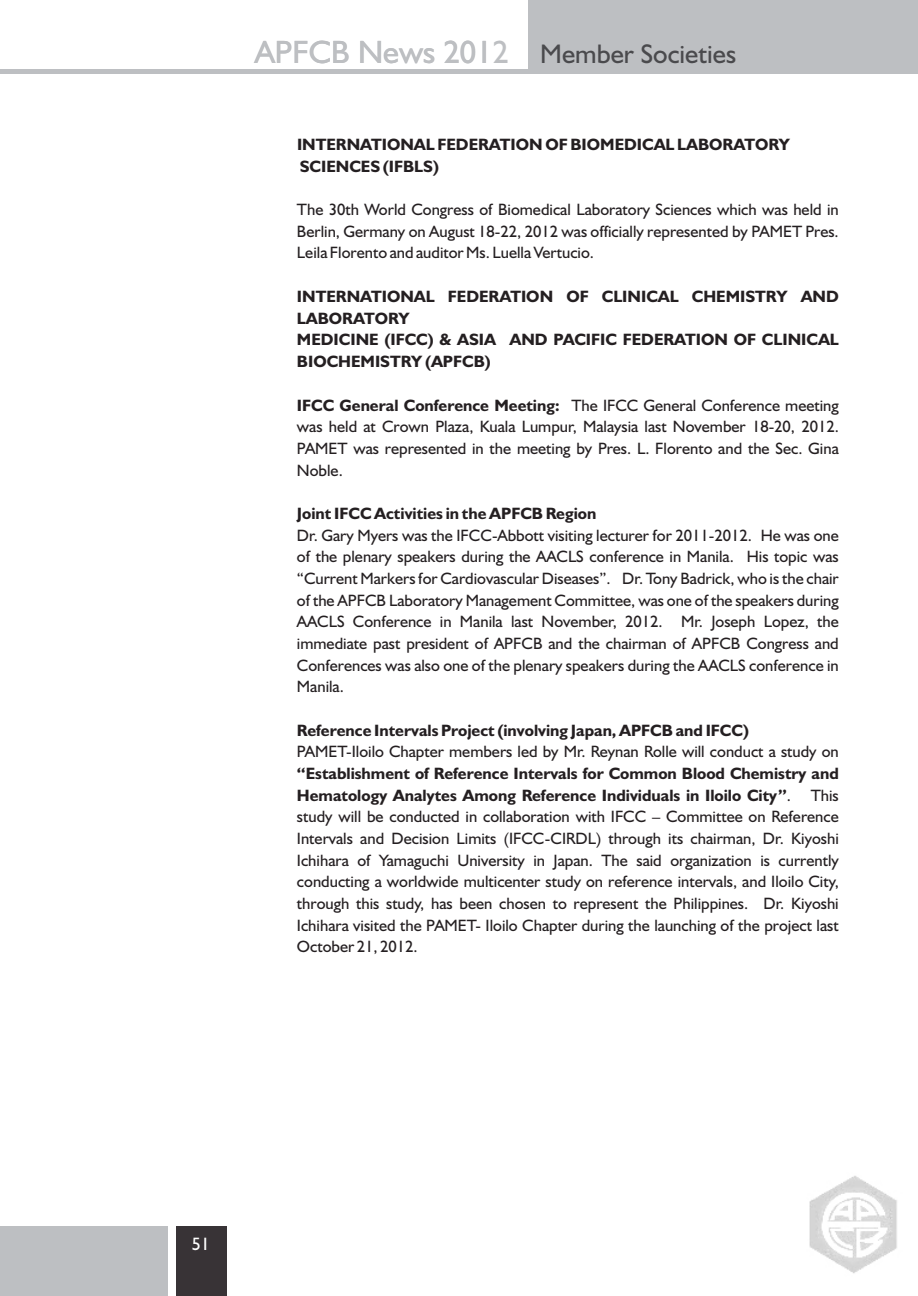
<style>
.page{position:relative;width:918px;height:1296px;background:#fff}
.page>*{position:absolute;margin:0;border:0;box-sizing:border-box;transform-origin:0 0}
.t1{font:32.4px "Humanist 521 BT";color:#bdbfc2}
.t2{font:27px "Humanist 521 BT";color:#4a4a4d}
.t3{font:18px "Humanist 521 BT";color:#fff}
.t4{font:16.5px/21.6px "Humanist 521 BT";color:#241f21;text-align:justify}
.t5{font:700 16.5px/21.8px "Humanist 521 BT";color:#241f21}
.s1{font-size:27px;color:#4a4a4d}
.s2{font-weight:700}
</style>
<div class="page">
<div style="left:528px;top:0;width:390px;height:69px;background:#bdbfc2"></div>
<div style="left:0;top:69px;width:918px;height:5px;background:#bdbfc2"></div>
<img style="left:809px;top:1176px;width:88px;height:98px">
<div style="left:0;top:1227px;width:168px;height:69px;background:#bdbfc2"></div>
<div style="left:176px;top:1227px;width:51px;height:69px;background:#383336"></div>
<h1 class="t1" style="left:255px;top:38px;width:335px">APFCB News 201 <span class="s1">IFCC</span></h1>
<h1 class="t1" style="left:492px;top:38px;width:18px">2</h1>
<h2 class="t2" style="left:540px;top:42px;width:197px">Member Societies</h2>
<p class="t5" style="left:297px;top:135px;width:494px">INTERNATIONAL FEDERATION OF BIOMEDICAL LABORATORY<br>SCIENCES (IFBLS)</p>
<p class="t4" style="left:297px;top:200px;width:543px">The 30th World Congress of Biomedical Laboratory Sciences which was held in Berlin, Germany on August 18-22, 2012 was officially represented by PAMET Pres.<br>Leila Florento and auditor Ms. Luella Vertucio.</p>
<p class="t5" style="left:297px;top:287px;width:543px">INTERNATIONAL FEDERATION OF CLINICAL CHEMISTRY AND LABORATORY<br>MEDICINE (IFCC) &amp; ASIA AND PACIFIC FEDERATION OF CLINICAL BIOCHEMISTRY (APFCB)</p>
<p class="t4" style="left:297px;top:395px;width:543px"><span class="s2">IFCC General Conference Meeting:</span> The IFCC General Conference meeting was held at Crown Plaza, Kuala Lumpur, Malaysia last November 18-20, 2012.<br>PAMET was represented in the meeting by Pres. L. Florento and the Sec. Gina Noble.</p>
<p class="t5" style="left:297px;top:504px;width:301px">Joint IFCC Activities in the APFCB Region</p>
<p class="t4" style="left:297px;top:526px;width:543px">Dr. Gary Myers was the IFCC-Abbott visiting lecturer for 2011-2012. He was one of the plenary speakers during the AACLS conference in Manila. His topic was “Current Markers for Cardiovascular Diseases”. Dr. Tony Badrick, who is the chair of the APFCB Laboratory Management Committee, was one of the speakers during AACLS Conference in Manila last November, 2012. Mr. Joseph Lopez, the immediate past president of APFCB and the chairman of APFCB Congress and Conferences was also one of the plenary speakers during the AACLS conference in Manila.</p>
<p class="t5" style="left:297px;top:720px;width:454px">Reference Intervals Project (involving Japan, APFCB and IFCC)</p>
<p class="t4" style="left:297px;top:742px;width:543px">PAMET-Iloilo Chapter members led by Mr. Reynan Rolle will conduct a study on</p>
<p class="t4" style="left:297px;top:764px;width:543px"><span class="s2">“Establishment of Reference Intervals for Common Blood Chemistry and Hematology Analytes Among Reference Individuals in Iloilo City”</span>. This study will be conducted in collaboration with IFCC – Committee on Reference Intervals and Decision Limits (IFCC-CIRDL) through its chairman, Dr. Kiyoshi Ichihara of Yamaguchi University in Japan. The said organization is currently conducting a worldwide multicenter study on reference intervals, and Iloilo City, through this study, has been chosen to represent the Philippines. Dr. Kiyoshi Ichihara visited the PAMET- Iloilo Chapter during the launching of the project last October 21, 2012.</p>
<p class="t3" style="left:192px;top:1236px;width:20px">51</p>
</div>
